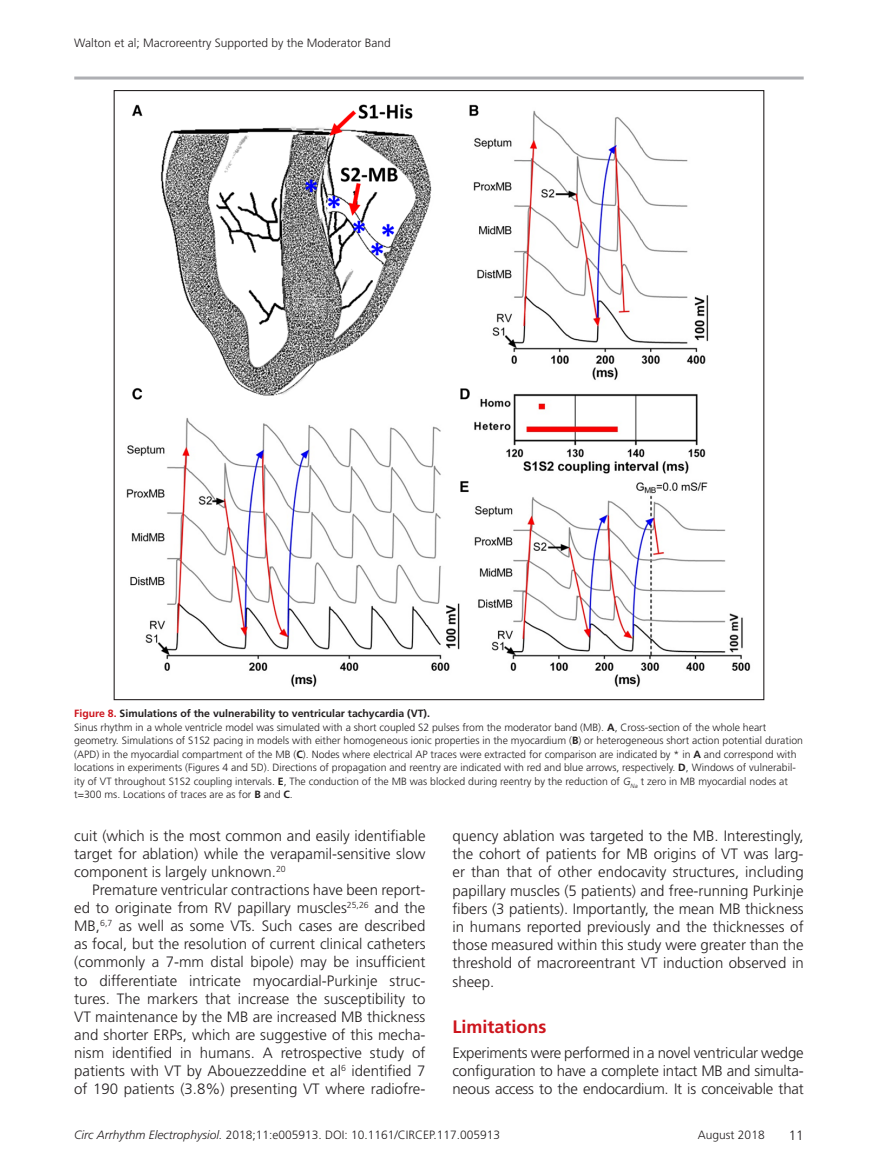
<style>
.page{position:relative;width:878px;height:1175px;background:#fff}
.page>*{position:absolute;margin:0;border:0;box-sizing:border-box;transform-origin:0 0}
.t1{font:700 18px "Frutiger LT Std";color:#cd151d}
.t2{font:300 15px/18.1px "Frutiger LT Std";color:#231f20;text-align:justify}
.t3{font:300 13.5px "Frutiger LT Std";color:#231f20}
.t4{font:300 12px "Frutiger LT Std";color:#231f20}
.t5{font:300 10.5px/13.5px "Frutiger LT Std";color:#231f20}
.s1{font-weight:700;color:#cd151d}
.s2{font-weight:700}
.s3{font-style:italic}
</style>
<div class="page">
<svg style="left:74px;top:76px;width:729px;height:4px;background:#c1c2c5"></svg>
<svg style="left:113px;top:90px;width:651px;height:610px"></svg>
<p class="t4" style="left:74px;top:36px;width:318px">Walton et al; Macroreentry Supported by the Moderator Band</p>
<p class="t5" style="left:74px;top:707px;width:730px"><span class="s1">Figure 8.</span> <span class="s2">Simulations of the vulnerability to ventricular tachycardia (VT).<br></span>Sinus rhythm in a whole ventricle model was simulated with a short coupled S2 pulses from the moderator band (MB). <span class="s2">A</span>, Cross-section of the whole heart geometry. Simulations of S1S2 pacing in models with either homogeneous ionic properties in the myocardium (<span class="s2">B</span>) or heterogeneous short action potential duration (APD) in the myocardial compartment of the MB (<span class="s2">C</span>). Nodes where electrical AP traces were extracted for comparison are indicated by * in <span class="s2">A</span> and correspond with locations in experiments (Figures 4 and 5D). Directions of propagation and reentry are indicated with red and blue arrows, respectively. <span class="s2">D</span>, Windows of vulnerabil&shy;ity of VT throughout S1S2 coupling intervals. <span class="s2">E</span>, The conduction of the MB was blocked during reentry by the reduction of <span class="s3">G</span><sub>Na</sub> t zero in MB myocardial nodes at t=300 ms. Locations of traces are as for <span class="s2">B</span> and <span class="s2">C</span>.</p>
<p class="t2" style="left:74px;top:827px;width:353px">cuit (which is the most common and easily identifiable target for ablation) while the verapamil-sensitive slow component is largely unknown.<sup>20</sup></p>
<p class="t2" style="left:74px;top:881px;width:353px;text-indent:18px">Premature ventricular contractions have been report&shy;ed to originate from RV papillary muscles<sup>25,26</sup> and the MB,<sup>6,7</sup> as well as some VTs. Such cases are described as focal, but the resolution of current clinical catheters (commonly a 7-mm distal bipole) may be insufficient to differentiate intricate myocardial-Purkinje struc&shy;tures. The markers that increase the susceptibility to VT maintenance by the MB are increased MB thickness and shorter ERPs, which are suggestive of this mecha&shy;nism identified in humans. A retrospective study of patients with VT by Abouezzeddine et al<sup>6</sup> identified 7 of 190 patients (3.8%) presenting VT where radiofre-</p>
<p class="t2" style="left:452px;top:827px;width:353px">quency ablation was targeted to the MB. Interestingly, the cohort of patients for MB origins of VT was larg&shy;er than that of other endocavity structures, including papillary muscles (5 patients) and free-running Purkinje fibers (3 patients). Importantly, the mean MB thickness in humans reported previously and the thicknesses of those measured within this study were greater than the threshold of macroreentrant VT induction observed in sheep.</p>
<p class="t1" style="left:452px;top:1016px;width:96px">Limitations</p>
<p class="t2" style="left:452px;top:1043px;width:353px">Experiments were performed in a novel ventricular wedge configuration to have a complete intact MB and simulta&shy;neous access to the endocardium. It is conceivable that</p>
<p class="t4" style="left:74px;top:1128px;width:427px"><span class="s3">Circ Arrhythm Electrophysiol.</span> 2018;11:e005913. DOI: 10.1161/CIRCEP.117.005913</p>
<p class="t4" style="left:698px;top:1128px;width:68px">August 2018</p>
<p class="t3" style="left:788px;top:1127px;width:17px">11</p>
</div>
